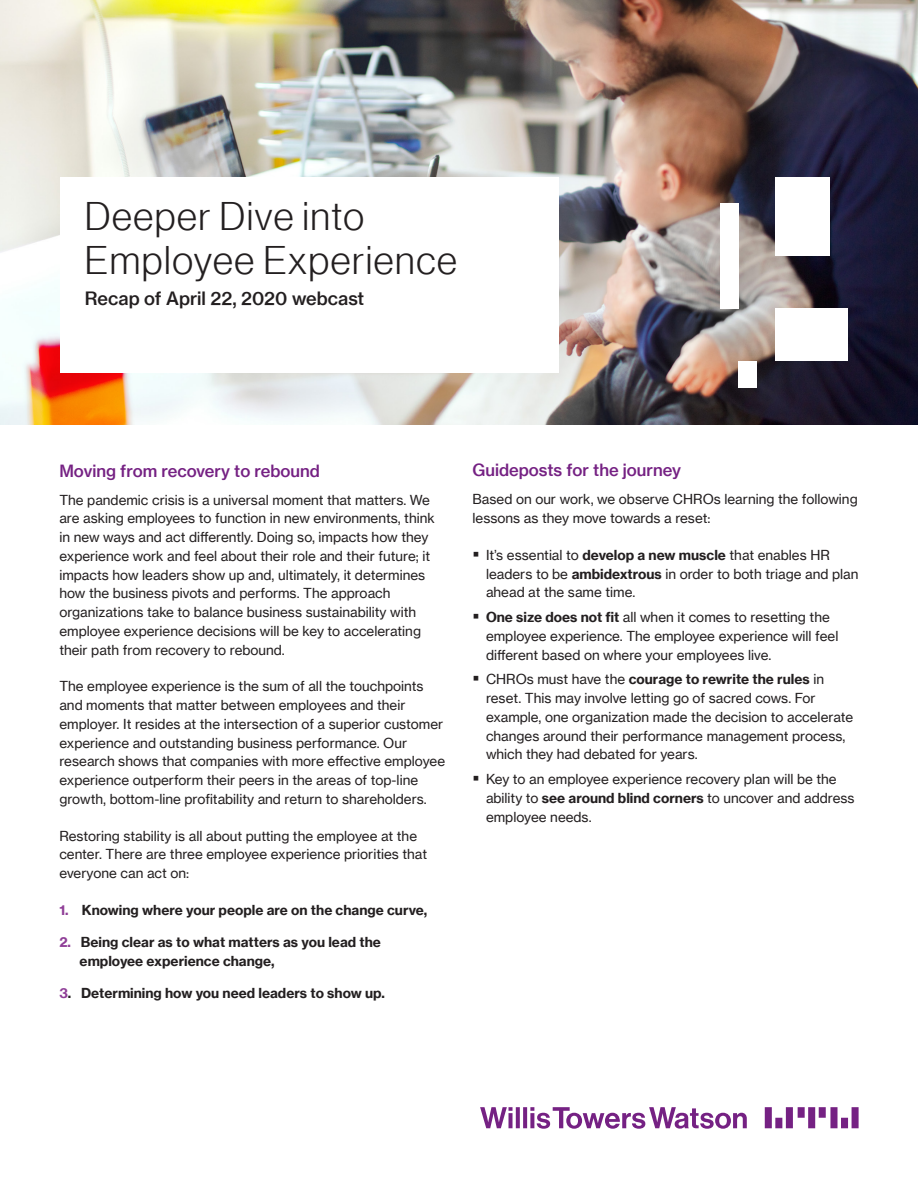
<style>
.page{position:relative;width:918px;height:1188px;background:#fff}
.page>*{position:absolute;margin:0;border:0;box-sizing:border-box;transform-origin:0 0}
.Cover_Title_Black{font:39px/43.5px "N Haas Grotesk DS Pro 45 Lt";letter-spacing:.04em;color:#231f20}
.Cover_Subtitle_Black{font:18px "N Haas Grotesk TX Pro 65 Md";color:#231f20}
.Subhead_1__11_13_Med{font:16.5px "N Haas Grotesk TX Pro 65 Md";color:#752183}
.Body_text_black{font:13.5px/18.8px "N Haas Grotesk TX Pro 55 Rg";color:#231f20}
.Body_text_black-2{font:13.5px/18.8px "N Haas Grotesk TX Pro 75 Bd";color:#231f20}
.s1{color:#8f3e97}
.s2{font-family:"N Haas Grotesk TX Pro 75 Bd"}
</style>
<div class="page">
<img style="left:0;top:0;width:918px;height:425px">
<div style="left:60px;top:177px;width:498px;height:195px;background:#fff"></div>
<div style="left:775px;top:177px;width:55px;height:79px;background:#fff"></div>
<div style="left:720px;top:203px;width:19px;height:106px;background:#fff"></div>
<div style="left:775px;top:309px;width:73px;height:52px;background:#fff"></div>
<div style="left:739px;top:361px;width:18px;height:27px;background:#fff"></div>
<svg style="left:480px;top:1107px;width:379px;height:22px"></svg>
<p class="Cover_Title_Black" style="left:85px;top:195px;width:374px">Deeper Dive into<br>Employee Experience</p>
<p class="Cover_Subtitle_Black" style="left:85px;top:288px;width:281px">Recap of April 22, 2020 webcast</p>
<p class="Subhead_1__11_13_Med" style="left:59px;top:461px;width:262px">Moving from recovery to rebound</p>
<p class="Body_text_black" style="left:59px;top:490px;width:377px">The pandemic crisis is a universal moment that matters. We are asking employees to function in new environments, think in new ways and act differently. Doing so, impacts how they experience work and feel about their role and their future; it impacts how leaders show up and, ultimately, it determines how the business pivots and performs. The approach organizations take to balance business sustainability with employee experience decisions will be key to accelerating their path from recovery to rebound.</p>
<p class="Body_text_black" style="left:59px;top:677px;width:387px">The employee experience is the sum of all the touchpoints and moments that matter between employees and their employer. It resides at the intersection of a superior customer experience and outstanding business performance. Our research shows that companies with more effective employee experience outperform their peers in the areas of top-line growth, bottom-line profitability and return to shareholders.</p>
<p class="Body_text_black" style="left:59px;top:826px;width:369px">Restoring stability is all about putting the employee at the center. There are three employee experience priorities that everyone can act on:</p>
<p class="Body_text_black-2" style="left:59px;top:901px;width:369px"><span class="s1">1.</span> Knowing where your people are on the change curve,</p>
<p class="Body_text_black-2" style="left:80px;top:933px;width:303px;text-indent:-20px"><span class="s1">2.</span> Being clear as to what matters as you lead the employee experience change,</p>
<p class="Body_text_black-2" style="left:59px;top:984px;width:327px"><span class="s1">3</span>. Determining how you need leaders to show up.</p>
<p class="Subhead_1__11_13_Med" style="left:472px;top:460px;width:210px">Guideposts for the journey</p>
<p class="Body_text_black" style="left:472px;top:489px;width:387px;line-height:19.5px">Based on our work, we observe CHROs learning the following lessons as they move towards a reset:</p>
<p class="Body_text_black" style="left:486px;top:546px;width:374px">It’s essential to <span class="s2">develop a new muscle</span> that enables HR leaders to be <span class="s2">ambidextrous</span> in order to both triage and plan ahead at the same time.</p>
<p class="Body_text_black" style="left:486px;top:608px;width:354px"><span class="s2">One size does not fit</span> all when it comes to resetting the employee experience. The employee experience will feel different based on where your employees live.</p>
<p class="Body_text_black" style="left:486px;top:670px;width:369px">CHROs must have the <span class="s2">courage to rewrite the rules</span> in reset. This may involve letting go of sacred cows. For example, one organization made the decision to accelerate changes around their performance management process, which they had debated for years.</p>
<p class="Body_text_black" style="left:486px;top:770px;width:370px">Key to an employee experience recovery plan will be the ability to <span class="s2">see around blind corners</span> to uncover and address employee needs.</p>
</div>
